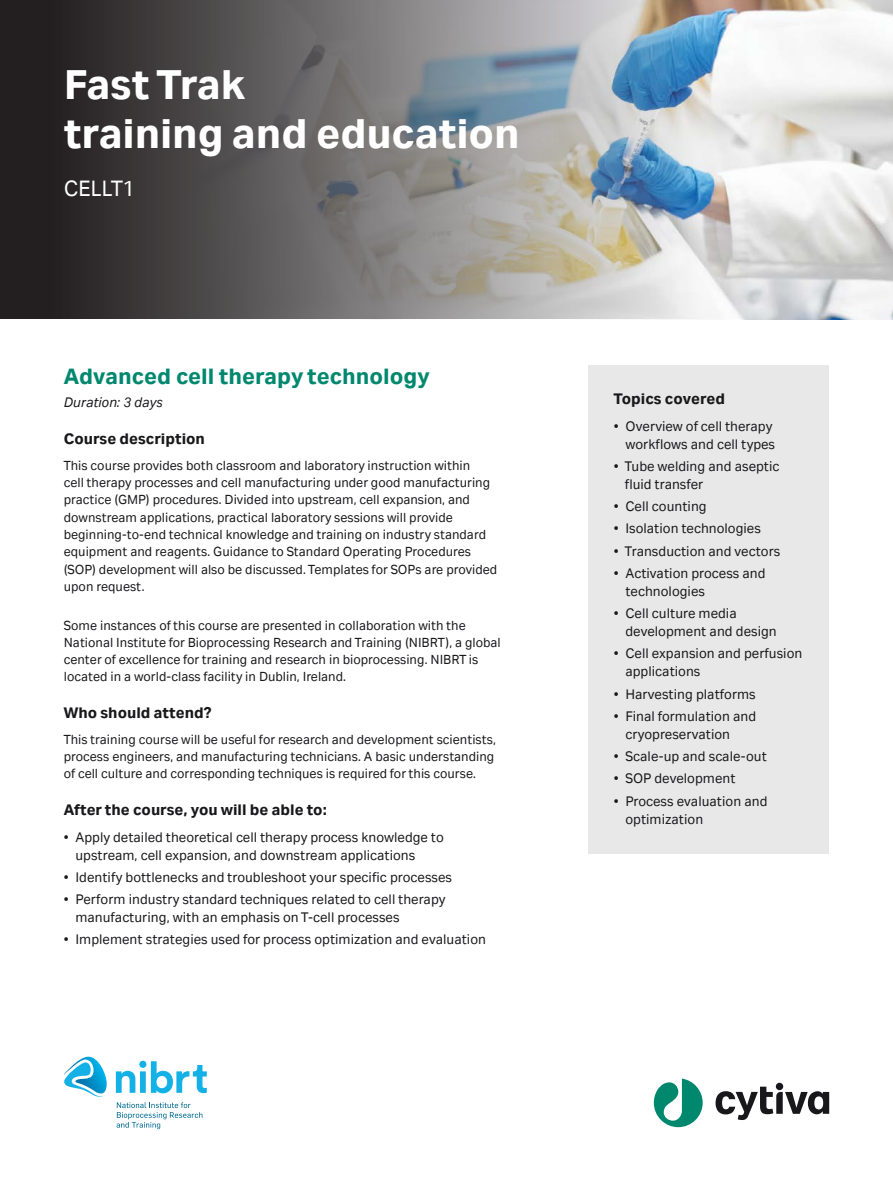
<style>
.page{position:relative;width:893px;height:1191px;background:#fff}
.page>*{position:absolute;margin:0;border:0;box-sizing:border-box;transform-origin:0 0}
.t1{font:700 45px/49.5px "Cytiva Aktiv";letter-spacing:-.005em;color:#fff}
.t2{font:700 24px "Cytiva Aktiv";color:#00886f}
.t3{font:24px "Cytiva Aktiv";letter-spacing:-.005em;color:#fff}
.t4{font:700 16.5px "Cytiva Aktiv";color:#18181b}
.t5{font:15px/18px "Cytiva Aktiv";color:#18181b}
.t6{font:italic 15px "Cytiva Aktiv";color:#18181b}
.t7{font:14.25px/17.2px "Cytiva Aktiv";color:#18181b}
</style>
<div class="page">
<img style="left:747px;top:0;width:146px;height:319px">
<svg style="left:0;top:0;width:747px;height:319px;background:#76797b"></svg>
<div style="left:588px;top:366px;width:241px;height:488px;background:#e8e8e8"></div>
<svg style="left:64px;top:1056px;width:43px;height:40px"></svg>
<svg style="left:117px;top:1102px;width:85px;height:27px"></svg>
<svg style="left:116px;top:1060px;width:91px;height:33px"></svg>
<svg style="left:716px;top:1086px;width:113px;height:34px"></svg>
<div style="left:776px;top:1082px;width:7px;height:8px;background:#18181b;border-radius:50%"></div>
<svg style="left:654px;top:1078px;width:49px;height:49px"></svg>
<h1 class="t1" style="left:64px;top:59px;width:457px">Fast Trak<br>training and education</h1>
<h2 class="t3" style="left:64px;top:176px;width:73px">CELLT1</h2>
<h2 class="t2" style="left:64px;top:363px;width:367px">Advanced cell therapy technology</h2>
<p class="t6" style="left:64px;top:394px;width:101px">Duration: 3 days</p>
<p class="t4" style="left:64px;top:429px;width:143px">Course description</p>
<p class="t7" style="left:64px;top:457px;width:435px">This course provides both classroom and laboratory instruction within<br>cell therapy processes and cell manufacturing under good manufacturing practice (GMP) procedures. Divided into upstream, cell expansion, and downstream applications, practical laboratory sessions will provide beginning-to-end technical knowledge and training on industry standard equipment and reagents. Guidance to Standard Operating Procedures (SOP) development will also be discussed. Templates for SOPs are provided upon request.</p>
<p class="t7" style="left:64px;top:616px;width:439px">Some instances of this course are presented in collaboration with the National Institute for Bioprocessing Research and Training (NIBRT), a global center of excellence for training and research in bioprocessing. NIBRT is located in a world-class facility in Dublin, Ireland.</p>
<p class="t4" style="left:64px;top:703px;width:149px">Who should attend?</p>
<p class="t7" style="left:64px;top:730px;width:434px;text-align:justify">This training course will be useful for research and development scientists, process engineers, and manufacturing technicians. A basic understanding of cell culture and corresponding techniques is required for this course.</p>
<p class="t4" style="left:64px;top:800px;width:265px">After the course, you will be able to:</p>
<p class="t5" style="left:75px;top:827px;width:370px;text-indent:-12px">• Apply detailed theoretical cell therapy process knowledge to upstream, cell expansion, and downstream applications</p>
<p class="t5" style="left:64px;top:868px;width:390px">• Identify bottlenecks and troubleshoot your specific processes</p>
<p class="t5" style="left:75px;top:890px;width:372px;text-indent:-12px">• Perform industry standard techniques related to cell therapy manufacturing, with an emphasis on T‑cell processes</p>
<p class="t5" style="left:64px;top:930px;width:424px">• Implement strategies used for process optimization and evaluation</p>
<p class="t4" style="left:614px;top:389px;width:113px">Topics covered</p>
<p class="t5" style="left:614px;top:417px;width:163px;text-align:right">• Overview of cell therapy workflows and cell types</p>
<p class="t5" style="left:625px;top:457px;width:156px;text-indent:-11px">• Tube welding and aseptic fluid transfer</p>
<p class="t5" style="left:614px;top:497px;width:94px">• Cell counting</p>
<p class="t5" style="left:614px;top:519px;width:149px">• Isolation technologies</p>
<p class="t5" style="left:614px;top:542px;width:168px">• Transduction and vectors</p>
<p class="t5" style="left:625px;top:564px;width:142px;text-indent:-12px">• Activation process and technologies</p>
<p class="t5" style="left:625px;top:604px;width:153px;text-indent:-12px">• Cell culture media development and design</p>
<p class="t5" style="left:625px;top:644px;width:178px;text-indent:-12px">• Cell expansion and perfusion applications</p>
<p class="t5" style="left:614px;top:685px;width:144px">• Harvesting platforms</p>
<p class="t5" style="left:625px;top:707px;width:132px;text-indent:-12px">• Final formulation and cryopreservation</p>
<p class="t5" style="left:614px;top:747px;width:155px">• Scale-up and scale-out</p>
<p class="t5" style="left:614px;top:769px;width:123px">• SOP development</p>
<p class="t5" style="left:625px;top:792px;width:144px;text-indent:-12px">• Process evaluation and optimization</p>
</div>
